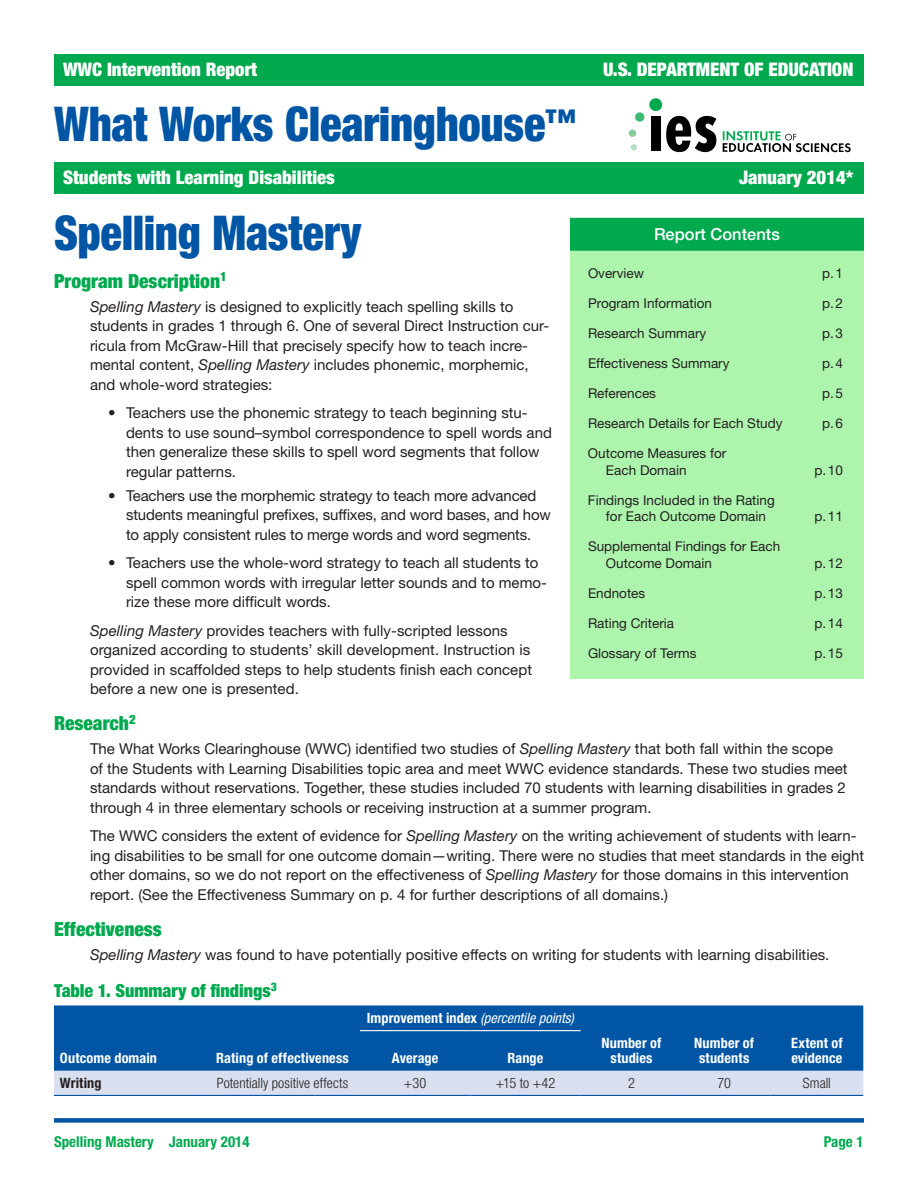
<style>
.page{position:relative;width:918px;height:1188px;background:#fff}
.page>*{position:absolute;margin:0;border:0;box-sizing:border-box;transform-origin:0 0}
.Intervention_Name{font:900 condensed 48px "Helvetica Neue LT Std";letter-spacing:-.005em;color:#0155a5;scale:.93 1}
.Green_Head{font:900 condensed 19.5px "Helvetica Neue LT Std";color:#00a94e}
.banner_headlines{font:900 condensed 18.75px "Helvetica Neue LT Std";color:#fff}
.t1{font:900 condensed 18px "Helvetica Neue LT Std";color:#00a94e}
.Box_Head{font:500 16.5px "Helvetica Neue LT Std";color:#fff}
.t2{font:15px/19.5px "Helvetica Neue LT Std";color:#231f20}
.t3{font:700 condensed 15px "Helvetica Neue LT Std";color:#00a94e}
.Table_sub_head-cen{font:700 condensed 14.25px/15px "Helvetica Neue LT Std";letter-spacing:.01em;color:#fff;text-align:center}
.Table_body_text-ce{font:300 condensed 14.25px "Helvetica Neue LT Std";color:#231f20}
.Table_sub_head-cen-2{font:italic condensed 14.25px "Helvetica Neue LT Std";color:#fff}
.Table_sub_head_whi{font:700 condensed 14.25px "Helvetica Neue LT Std";letter-spacing:.01em;color:#fff}
.Table_sub_head-bla{font:700 condensed 14.25px "Helvetica Neue LT Std";letter-spacing:.005em;color:#231f20}
.TOC{font:13.5px/16.5px "Helvetica Neue LT Std";color:#231f20}
.s1{font-style:italic}
.s2{font-weight:700;font-style:normal}
</style>
<div class="page">
<div style="left:54px;top:1118px;width:810px;height:5px;background:#0155a5"></div>
<div style="left:54px;top:54px;width:810px;height:32px;background:#00a94e"></div>
<div style="left:635px;top:112px;width:9px;height:10px;background:#3eb872;border-radius:50%"></div>
<div style="left:629px;top:129px;width:7px;height:8px;background:#88cc9c;border-radius:50%"></div>
<svg style="left:631px;top:144px;width:6px;height:6px"></svg>
<div style="left:649px;top:98px;width:13px;height:13px;background:#00a94e;border-radius:50%"></div>
<div style="left:651px;top:117px;width:10px;height:34px;background:#000"></div>
<svg style="left:666px;top:116px;width:50px;height:36px"></svg>
<svg style="left:723px;top:131px;width:128px;height:21px"></svg>
<div style="left:54px;top:162px;width:810px;height:31px;background:#00a94e"></div>
<div style="left:571px;top:219px;width:292px;height:31px;background:#00a94e"></div>
<div style="left:570px;top:218px;width:294px;height:33px;border:2px solid #00a94e"></div>
<div style="left:570px;top:251px;width:294px;height:428px;background:#adf5ad"></div>
<div style="left:54px;top:1005px;width:809px;height:66px;background:#0155a5"></div>
<div style="left:54px;top:1071px;width:809px;height:25px;background:#d9dfef"></div>
<hr style="left:585px;top:1095px;width:93px;height:1px;background:#0155a5">
<hr style="left:678px;top:1095px;width:93px;height:1px;background:#0155a5">
<hr style="left:771px;top:1095px;width:92px;height:1px;background:#0155a5">
<hr style="left:360px;top:1030px;width:110px;height:1px;background:#fff">
<hr style="left:470px;top:1030px;width:111px;height:1px;background:#fff">
<p class="banner_headlines" style="left:63px;top:58px;width:196px">WWC Intervention Report</p>
<p class="banner_headlines" style="left:603px;top:58px;width:252px">U.S. DEPARTMENT OF EDUCATION</p>
<h1 class="Intervention_Name" style="left:54px;top:94px;width:563px">What Works Clearinghouse<sup>™</sup></h1>
<p class="banner_headlines" style="left:63px;top:166px;width:273px">Students with Learning Disabilities</p>
<p class="banner_headlines" style="left:739px;top:166px;width:116px">January 2014*</p>
<p class="Intervention_Name" style="left:54px;top:203px;width:332px">Spelling Mastery</p>
<p class="Green_Head" style="left:54px;top:269px;width:174px">Program Description<sup>1</sup></p>
<p class="t2" style="left:90px;top:296px;width:461px"><span class="s1">Spelling Mastery</span> is designed to explicitly teach spelling skills to students in grades 1 through 6. One of several Direct Instruction cur&shy;ricula from McGraw-Hill that precisely specify how to teach incre&shy;mental content, <span class="s1">Spelling Mastery</span> includes phonemic, morphemic, and whole-word strategies:</p>
<p class="t2" style="left:126px;top:403px;width:427px;text-indent:-18px">• Teachers use the phonemic strategy to teach beginning stu&shy;dents to use sound–symbol correspondence to spell words and then generalize these skills to spell word segments that follow regular patterns.</p>
<p class="t2" style="left:126px;top:485px;width:426px;text-indent:-18px">• Teachers use the morphemic strategy to teach more advanced students meaningful prefixes, suffixes, and word bases, and how to apply consistent rules to merge words and word segments.</p>
<p class="t2" style="left:126px;top:553px;width:422px;text-indent:-18px">• Teachers use the whole-word strategy to teach all students to spell common words with irregular letter sounds and to memo&shy;rize these more difficult words.</p>
<p class="t2" style="left:90px;top:620px;width:444px"><span class="s1">Spelling Mastery</span> provides teachers with fully-scripted lessons organized according to students’ skill development. Instruction is provided in scaffolded steps to help students finish each concept before a new one is presented.</p>
<p class="Green_Head" style="left:54px;top:711px;width:83px">Research<sup>2</sup></p>
<p class="t2" style="left:90px;top:739px;width:759px">The What Works Clearinghouse (WWC) identified two studies of <span class="s1">Spelling Mastery</span> that both fall within the scope of the Students with Learning Disabilities topic area and meet WWC evidence standards. These two studies meet standards without reservations. Together, these studies included 70 students with learning disabilities in grades 2 through 4 in three elementary schools or receiving instruction at a summer program.</p>
<p class="t2" style="left:90px;top:826px;width:776px">The WWC considers the extent of evidence for <span class="s1">Spelling Mastery</span> on the writing achievement of students with learn&shy;ing disabilities to be small for one outcome domain—writing. There were no studies that meet standards in the eight other domains, so we do not report on the effectiveness of <span class="s1">Spelling Mastery</span> for those domains in this intervention report. (See the Effectiveness Summary on p. 4 for further descriptions of all domains.)</p>
<p class="Green_Head" style="left:54px;top:917px;width:109px">Effectiveness</p>
<p class="t2" style="left:90px;top:944px;width:741px"><span class="s1">Spelling Mastery</span> was found to have potentially positive effects on writing for students with learning disabilities.</p>
<p class="Box_Head" style="left:654px;top:224px;width:127px">Report Contents</p>
<p class="TOC" style="left:588px;top:265px;width:57px">Overview</p>
<p class="TOC" style="left:822px;top:265px;width:22px">p. 1</p>
<p class="TOC" style="left:588px;top:295px;width:126px">Program Information</p>
<p class="TOC" style="left:822px;top:295px;width:22px">p. 2</p>
<p class="TOC" style="left:588px;top:325px;width:120px">Research Summary</p>
<p class="TOC" style="left:822px;top:325px;width:22px">p. 3</p>
<p class="TOC" style="left:588px;top:355px;width:143px">Effectiveness Summary</p>
<p class="TOC" style="left:822px;top:355px;width:22px">p. 4</p>
<p class="TOC" style="left:588px;top:385px;width:69px">References</p>
<p class="TOC" style="left:822px;top:385px;width:22px">p. 5</p>
<p class="TOC" style="left:588px;top:415px;width:196px">Research Details for Each Study</p>
<p class="TOC" style="left:822px;top:415px;width:22px">p. 6</p>
<p class="TOC" style="left:606px;top:445px;width:122px;text-indent:-18px">Outcome Measures for<br>Each Domain</p>
<p class="TOC" style="left:815px;top:462px;width:30px">p. 10</p>
<p class="TOC" style="left:606px;top:492px;width:170px;text-indent:-18px">Findings Included in the Rating for Each Outcome Domain</p>
<p class="TOC" style="left:815px;top:508px;width:30px">p.11</p>
<p class="TOC" style="left:606px;top:538px;width:176px;text-indent:-18px">Supplemental Findings for Each<br>Outcome Domain</p>
<p class="TOC" style="left:815px;top:555px;width:30px">p. 12</p>
<p class="TOC" style="left:588px;top:585px;width:59px">Endnotes</p>
<p class="TOC" style="left:815px;top:585px;width:30px">p. 13</p>
<p class="TOC" style="left:588px;top:615px;width:88px">Rating Criteria</p>
<p class="TOC" style="left:815px;top:615px;width:30px">p. 14</p>
<p class="TOC" style="left:588px;top:645px;width:110px">Glossary of Terms</p>
<p class="TOC" style="left:815px;top:645px;width:30px">p. 15</p>
<p class="t1" style="left:54px;top:979px;width:224px">Table 1. Summary of findings<sup>3</sup></p>
<p class="Table_sub_head-cen-2" style="left:367px;top:1010px;width:209px"><span class="s2">Improvement index</span> (percentile points)</p>
<p class="Table_sub_head_whi" style="left:60px;top:1050px;width:99px">Outcome domain</p>
<p class="Table_sub_head-cen" style="left:216px;top:1051px;width:134px">Rating of effectiveness</p>
<p class="Table_sub_head-cen" style="left:392px;top:1051px;width:48px">Average</p>
<p class="Table_sub_head-cen" style="left:508px;top:1051px;width:37px">Range</p>
<p class="Table_sub_head-cen" style="left:602px;top:1036px;width:61px">Number of studies</p>
<p class="Table_sub_head-cen" style="left:694px;top:1036px;width:61px">Number of students</p>
<p class="Table_sub_head-cen" style="left:791px;top:1036px;width:53px;text-align:left">Extent of evidence</p>
<p class="Table_sub_head-bla" style="left:60px;top:1074px;width:43px">Writing</p>
<p class="Table_body_text-ce" style="left:217px;top:1075px;width:133px">Potentially positive effects</p>
<p class="Table_body_text-ce" style="left:404px;top:1075px;width:24px">+30</p>
<p class="Table_body_text-ce" style="left:496px;top:1075px;width:61px">+15 to +42</p>
<p class="Table_body_text-ce" style="left:628px;top:1075px;width:8px">2</p>
<p class="Table_body_text-ce" style="left:717px;top:1075px;width:15px">70</p>
<p class="Table_body_text-ce" style="left:803px;top:1075px;width:29px">Small</p>
<p class="t3" style="left:54px;top:1132px;width:197px">Spelling Mastery January 2014</p>
<p class="t3" style="left:824px;top:1132px;width:41px">Page 1</p>
</div>
